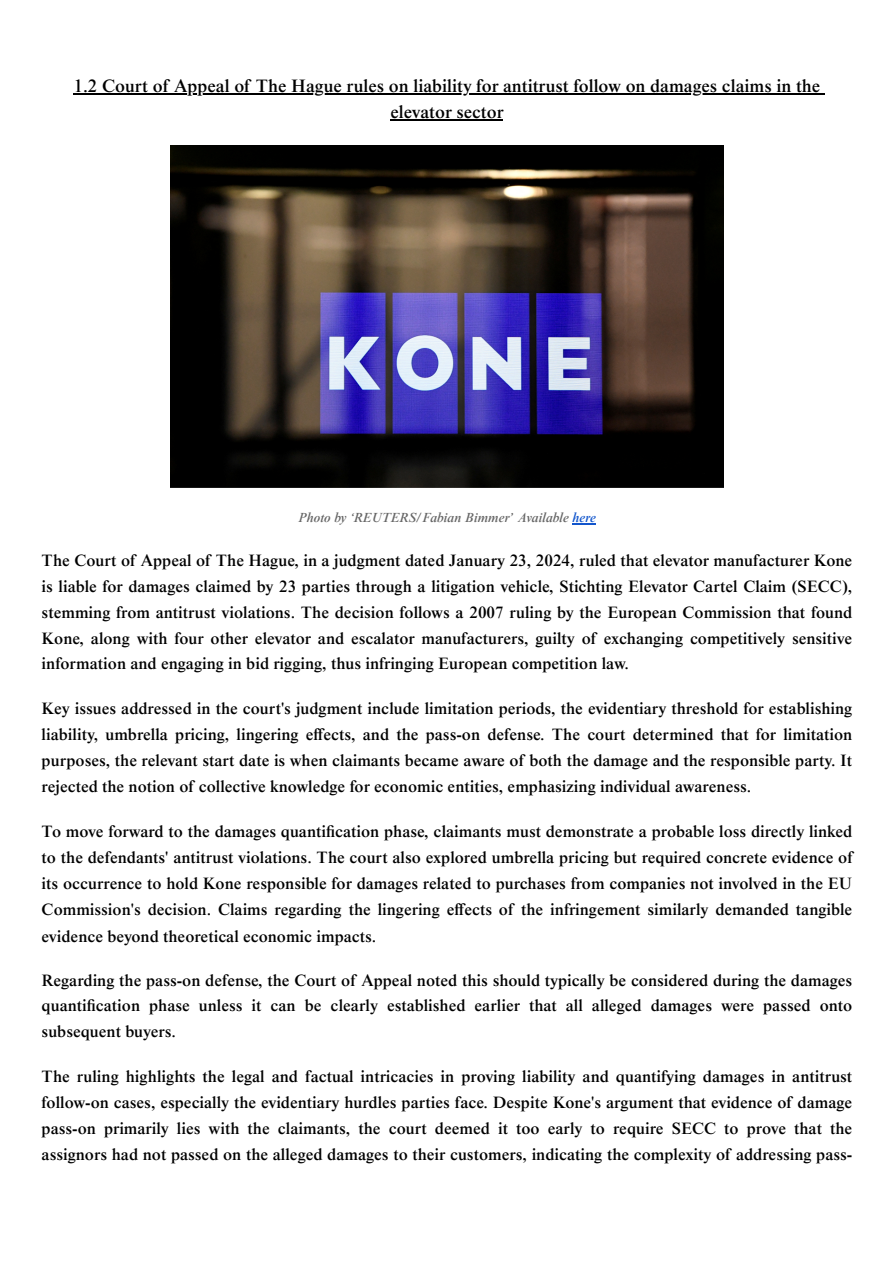
<style>
.page{position:relative;width:894px;height:1263px;background:#fff}
.page>*{position:absolute;margin:0;border:0;box-sizing:border-box;transform-origin:0 0}
.t1{font:500 18px/25.8px "Times NRMT Pro";color:#000;text-align:center}
.t2{font:500 16.5px/25.8px "Times NRMT Pro";color:#000;text-align:justify}
.t3{font:italic 500 13.5px "Times NRMT Pro";color:#666}
.s1{color:#15c}
</style>
<div class="page">
<hr style="left:74px;top:93px;width:746px;height:1px;background:#000">
<hr style="left:390px;top:119px;width:113px;height:1px;background:#000">
<svg style="left:572px;top:523px;width:23px;height:1px"></svg>
<img style="left:170px;top:145px;width:553px;height:342px">
<p class="t1" style="left:74px;top:76px;width:747px">1.2 Court of Appeal of The Hague rules on liability for antitrust follow on damages claims in the elevator sector</p>
<p class="t3" style="left:298px;top:512px;width:299px">Photo by ‘REUTERS/Fabian Bimmer’ Available <span class="s1">here</span></p>
<p class="t2" style="left:42px;top:549px;width:812px">The Court of Appeal of The Hague, in a judgment dated January 23, 2024, ruled that elevator manufacturer Kone is liable for damages claimed by 23 parties through a litigation vehicle, Stichting Elevator Cartel Claim (SECC), stemming from antitrust violations. The decision follows a 2007 ruling by the European Commission that found Kone, along with four other elevator and escalator manufacturers, guilty of exchanging competitively sensitive information and engaging in bid rigging, thus infringing European competition law.</p>
<p class="t2" style="left:42px;top:698px;width:811px">Key issues addressed in the court's judgment include limitation periods, the evidentiary threshold for establishing liability, umbrella pricing, lingering effects, and the pass-on defense. The court determined that for limitation purposes, the relevant start date is when claimants became aware of both the damage and the responsible party. It rejected the notion of collective knowledge for economic entities, emphasizing individual awareness.</p>
<p class="t2" style="left:42px;top:820px;width:811px">To move forward to the damages quantification phase, claimants must demonstrate a probable loss directly linked to the defendants' antitrust violations. The court also explored umbrella pricing but required concrete evidence of its occurrence to hold Kone responsible for damages related to purchases from companies not involved in the EU Commission's decision. Claims regarding the lingering effects of the infringement similarly demanded tangible evidence beyond theoretical economic impacts.</p>
<p class="t2" style="left:42px;top:969px;width:812px">Regarding the pass-on defense, the Court of Appeal noted this should typically be considered during the damages quantification phase unless it can be clearly established earlier that all alleged damages were passed onto subsequent buyers.</p>
<p class="t2" style="left:42px;top:1066px;width:811px">The ruling highlights the legal and factual intricacies in proving liability and quantifying damages in antitrust follow-on cases, especially the evidentiary hurdles parties face. Despite Kone's argument that evidence of damage pass-on primarily lies with the claimants, the court deemed it too early to require SECC to prove that the assignors had not passed on the alleged damages to their customers, indicating the complexity of addressing pass-</p>
</div>
